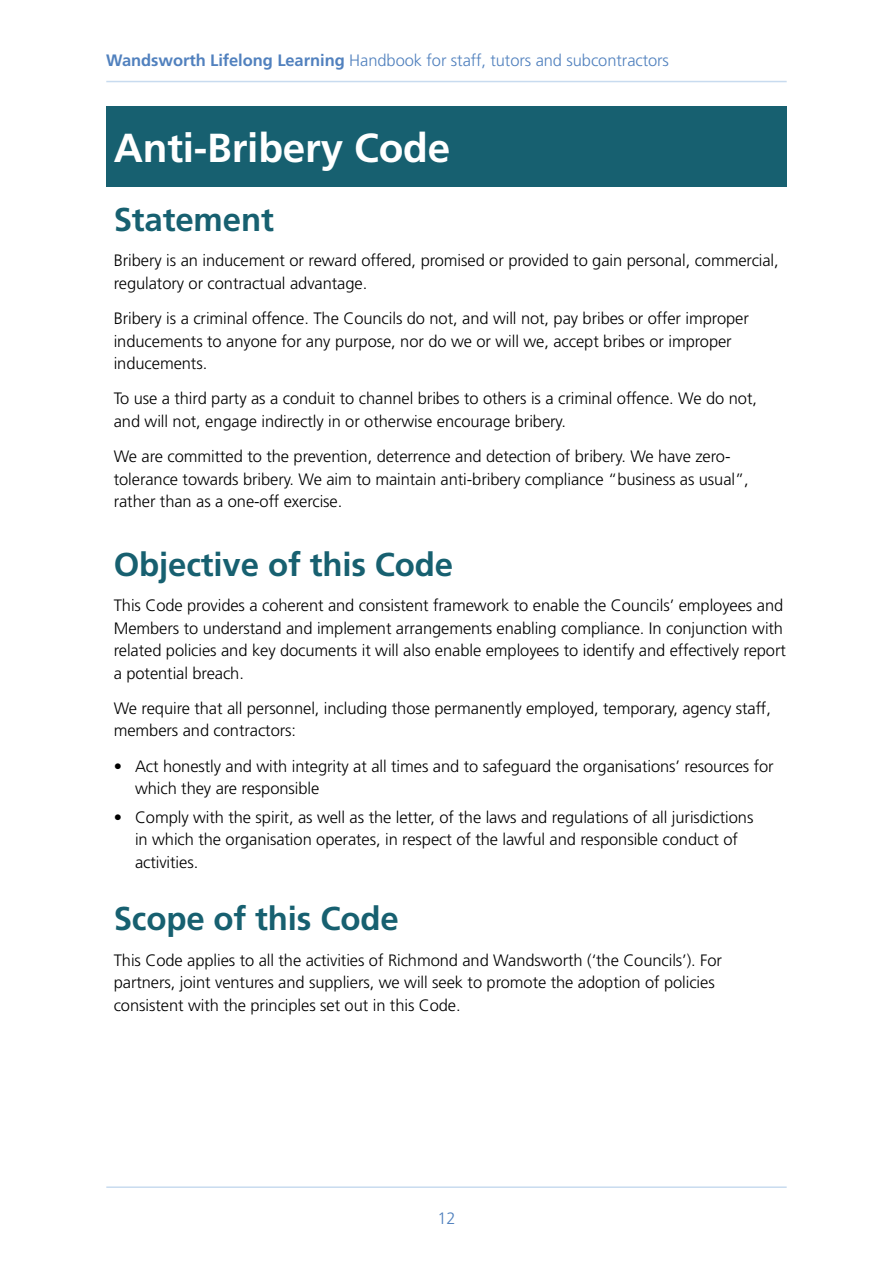
<style>
.page{position:relative;width:893px;height:1263px;background:#fff}
.page>*{position:absolute;margin:0;border:0;box-sizing:border-box;transform-origin:0 0}
.heading_on_first_pag{font:700 40.5px "Frutiger LT";letter-spacing:-.005em;color:#fff}
.heading_1{font:700 33px "Frutiger LT";letter-spacing:-.005em;color:#176070}
.body_text{font:300 16.5px/22.5px "Frutiger LT";letter-spacing:-.005em;color:#000}
.indent_body_text{font:300 16.5px/22.5px "Frutiger LT";letter-spacing:-.005em;color:#000}
.t1{font:300 16.5px "Frutiger LT";letter-spacing:-.005em;color:#5181be}
.s1{font-weight:700}
</style>
<div class="page">
<hr style="left:106px;top:1186px;width:681px;height:2px;background:#c8dbef">
<hr style="left:106px;top:81px;width:681px;height:1px;background:#c8dbef">
<div style="left:106px;top:106px;width:681px;height:81px;background:#176070"></div>
<p class="t1" style="left:106px;top:50px;width:564px"><span class="s1">Wandsworth Lifelong Learning</span> Handbook for staff, tutors and subcontractors</p>
<p class="heading_on_first_pag" style="left:114px;top:124px;width:338px">Anti-Bribery Code</p>
<p class="heading_1" style="left:114px;top:200px;width:162px">Statement</p>
<p class="body_text" style="left:114px;top:249px;width:667px">Bribery is an inducement or reward offered, promised or provided to gain personal, commercial, regulatory or contractual advantage.</p>
<p class="body_text" style="left:114px;top:307px;width:637px">Bribery is a criminal offence. The Councils do not, and will not, pay bribes or offer improper inducements to anyone for any purpose, nor do we or will we, accept bribes or improper inducements.</p>
<p class="body_text" style="left:114px;top:388px;width:645px">To use a third party as a conduit to channel bribes to others is a criminal offence. We do not, and will not, engage indirectly in or otherwise encourage bribery.</p>
<p class="body_text" style="left:114px;top:445px;width:637px">We are committed to the prevention, deterrence and detection of bribery. We have zero&shy;tolerance towards bribery. We aim to maintain anti-bribery compliance “business as usual”, rather than as a one-off exercise.</p>
<p class="heading_1" style="left:114px;top:545px;width:341px">Objective of this Code</p>
<p class="body_text" style="left:114px;top:594px;width:674px">This Code provides a coherent and consistent framework to enable the Councils’ employees and Members to understand and implement arrangements enabling compliance. In conjunction with related policies and key documents it will also enable employees to identify and effectively report a potential breach.</p>
<p class="body_text" style="left:114px;top:697px;width:659px">We require that all personnel, including those permanently employed, temporary, agency staff, members and contractors:</p>
<p class="indent_body_text" style="left:135px;top:755px;width:640px;text-indent:-21px">• Act honestly and with integrity at all times and to safeguard the organisations’ resources for which they are responsible</p>
<p class="indent_body_text" style="left:135px;top:806px;width:620px;text-indent:-21px">• Comply with the spirit, as well as the letter, of the laws and regulations of all jurisdictions in which the organisation operates, in respect of the lawful and responsible conduct of activities.</p>
<p class="heading_1" style="left:114px;top:899px;width:287px">Scope of this Code</p>
<p class="body_text" style="left:114px;top:949px;width:610px">This Code applies to all the activities of Richmond and Wandsworth (‘the Councils’). For partners, joint ventures and suppliers, we will seek to promote the adoption of policies consistent with the principles set out in this Code.</p>
<p class="t1" style="left:437px;top:1209px;width:20px">12</p>
</div>
